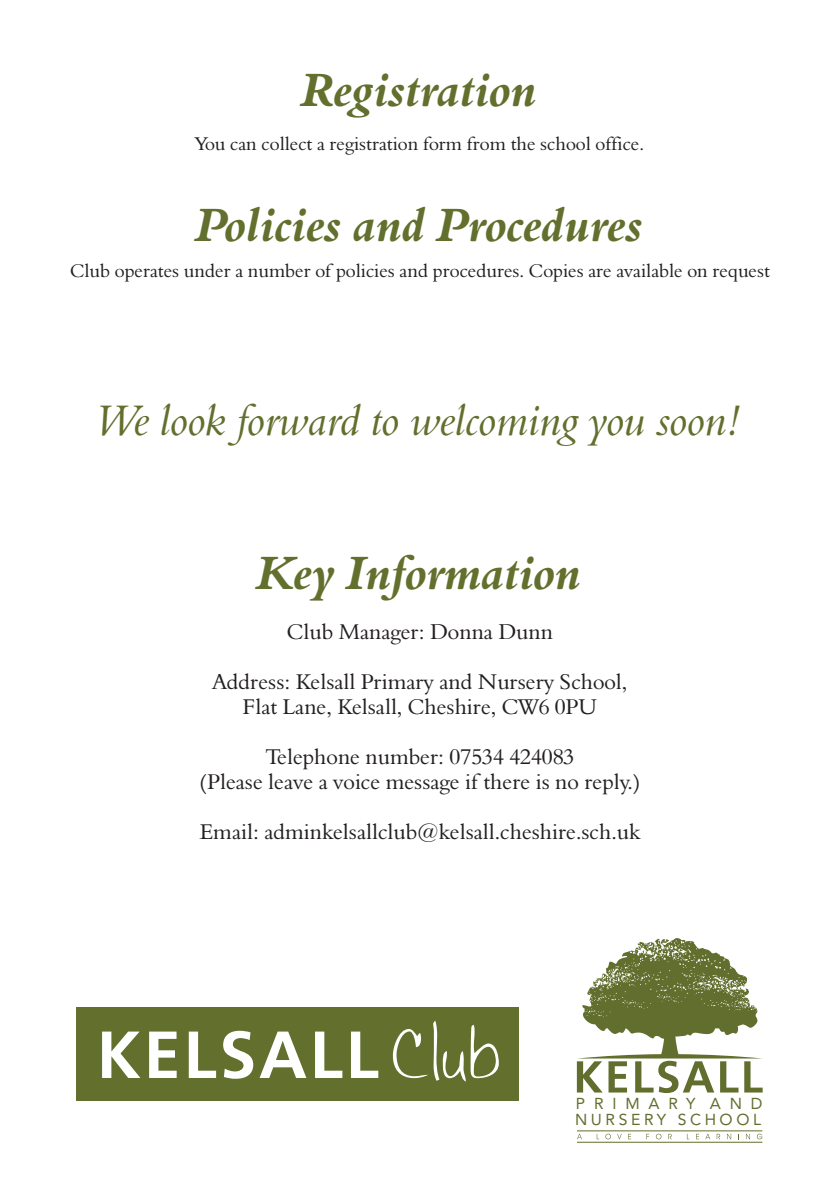
<style>
.page{position:relative;width:840px;height:1191px;background:#fff}
.page>*{position:absolute;margin:0;border:0;box-sizing:border-box;transform-origin:0 0}
.t1{font:48px "Aldine 401 BT Bold Italic A";color:#626f2d}
.t2{font:44px "Aldine 401 BT Italic A";color:#626f2d}
.t3{font:22px/25px "Aldine 401 BT Roman A";color:#231f20;text-align:center}
.t4{font:19px "Aldine 401 BT Roman A";color:#231f20}
.t5{font:15.8px/16.4px "Avenir";letter-spacing:.225em;color:#616e2d}
</style>
<div class="page">
<div style="left:77px;top:1007px;width:441px;height:94px;background:#626f2d"></div>
<svg style="left:102px;top:1031px;width:38px;height:47px"></svg>
<svg style="left:149px;top:1031px;width:27px;height:47px"></svg>
<svg style="left:189px;top:1031px;width:27px;height:47px"></svg>
<svg style="left:223px;top:1030px;width:30px;height:48px"></svg>
<svg style="left:259px;top:1031px;width:47px;height:47px"></svg>
<svg style="left:315px;top:1031px;width:27px;height:47px"></svg>
<svg style="left:351px;top:1031px;width:27px;height:47px"></svg>
<svg style="left:392px;top:1021px;width:106px;height:60px"></svg>
<svg style="left:576px;top:938px;width:186px;height:155px"></svg>
<svg style="left:577px;top:1133px;width:4px;height:6px"></svg>
<svg style="left:605px;top:1133px;width:5px;height:6px"></svg>
<svg style="left:617px;top:1133px;width:4px;height:6px"></svg>
<svg style="left:655px;top:1133px;width:6px;height:6px"></svg>
<svg style="left:668px;top:1133px;width:3px;height:6px"></svg>
<svg style="left:686px;top:1133px;width:3px;height:6px"></svg>
<svg style="left:705px;top:1133px;width:4px;height:6px"></svg>
<svg style="left:716px;top:1133px;width:3px;height:6px"></svg>
<svg style="left:746px;top:1133px;width:3px;height:6px"></svg>
<svg style="left:756px;top:1133px;width:6px;height:6px"></svg>
<hr style="left:576px;top:1130px;width:186px;height:1px;background:#616e2d">
<hr style="left:576px;top:1141px;width:186px;height:1px;background:#616e2d">
<h1 class="t1" style="left:302px;top:72px;width:237px">Registration</h1>
<p class="t4" style="left:196px;top:137px;width:449px">You can collect a registration form from the school office.</p>
<h1 class="t1" style="left:196px;top:206px;width:448px">Policies and Procedures</h1>
<p class="t4" style="left:70px;top:263px;width:701px">Club operates under a number of policies and procedures. Copies are available on request</p>
<h2 class="t2" style="left:98px;top:403px;width:644px">We look forward to welcoming you soon!</h2>
<h1 class="t1" style="left:257px;top:554px;width:326px">Key Information</h1>
<p class="t3" style="left:287px;top:621px;width:267px">Club Manager: Donna Dunn</p>
<p class="t3" style="left:212px;top:671px;width:416px">Address: Kelsall Primary and Nursery School,<br>Flat Lane, Kelsall, Cheshire, CW6 0PU</p>
<p class="t3" style="left:199px;top:746px;width:443px">Telephone number: 07534 424083<br>(Please leave a voice message if there is no reply.)</p>
<p class="t3" style="left:200px;top:821px;width:441px">Email: adminkelsallclub@kelsall.cheshire.sch.uk</p>
<p class="t5" style="left:574px;top:1094px;width:189px">PRIMARY AND<br>NURSERY SCHOOL</p>
</div>
